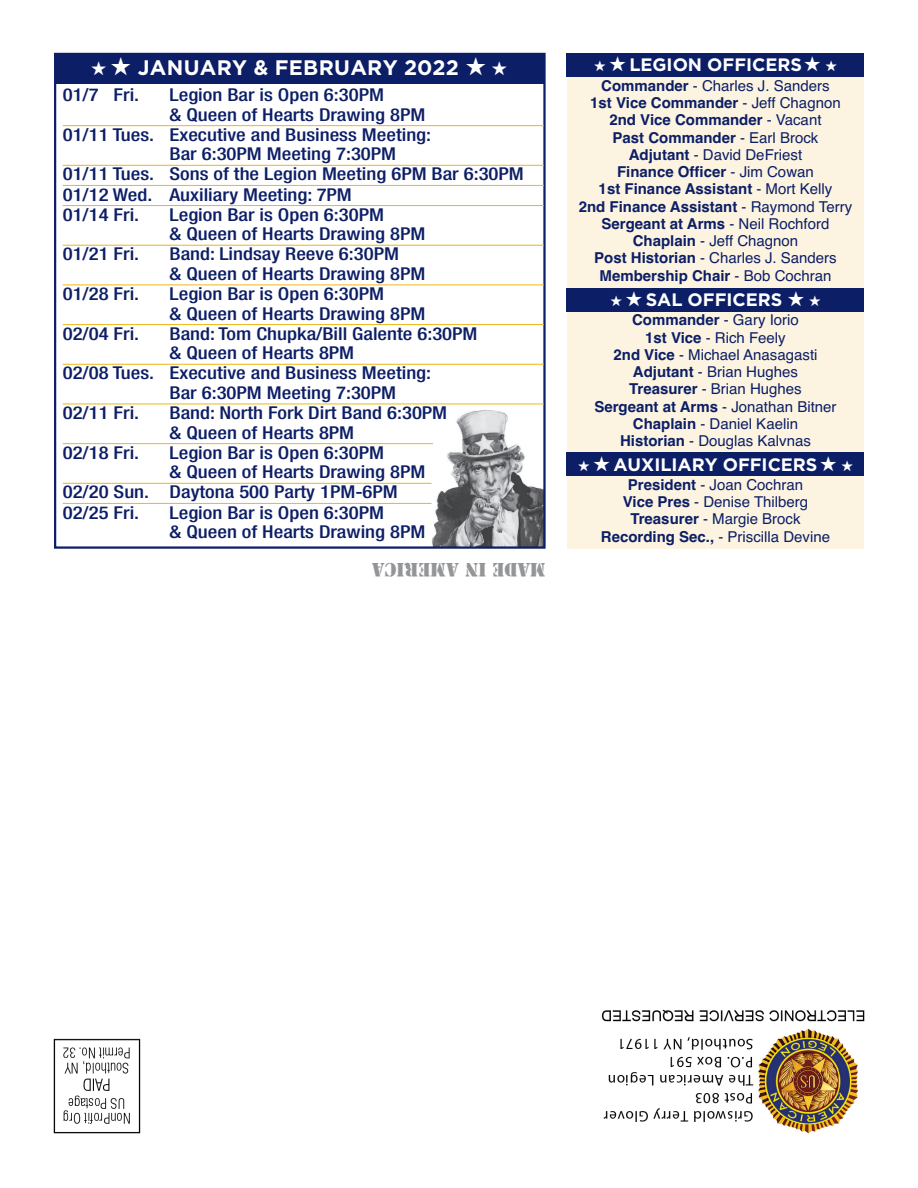
<style>
.page{position:relative;width:918px;height:1188px;background:#fff}
.page>*{position:absolute;margin:0;border:0;box-sizing:border-box;transform-origin:0 0}
.t1{font:700 21px "Gotham";letter-spacing:.015em;color:#fff}
.t2{font:700 18px "Gotham";color:#fff}
.t3{font:18px "Stencil";color:#939598}
.t4{font:500 condensed 17.7px/19.5px "Helvetica Neue";color:#0c1e66;scale:1.17 1}
.t5{font:700 15px/17.2px "Helvetica";color:#0c1e66;text-align:center}
.t6{font:15px/17.2px "Helvetica";color:#0c1e66;text-align:center}
.s1{font-weight:400}
.s2{font-weight:700}
</style>
<div class="page">
<img style="left:426px;top:403px;width:117px;height:143px">
<div style="left:567px;top:55px;width:297px;height:494px;background:#fcf4e0"></div>
<div style="left:567px;top:53px;width:297px;height:24px;background:#0c1e66"></div>
<div style="left:54px;top:54px;width:490px;height:29px;background:#0c1e66"></div>
<img style="left:53px;top:1009px;width:812px;height:125px">
<div style="left:567px;top:452px;width:297px;height:24px;background:#0c1e66"></div>
<div style="left:567px;top:288px;width:297px;height:23px;background:#0c1e66"></div>
<div style="left:54px;top:53px;width:492px;height:496px;border:2px solid #0c1e66"></div>
<hr style="left:63px;top:125px;width:481px;height:1px;background:#edb715">
<hr style="left:63px;top:165px;width:481px;height:1px;background:#edb715">
<hr style="left:63px;top:185px;width:481px;height:1px;background:#edb715">
<hr style="left:63px;top:205px;width:481px;height:1px;background:#edb715">
<hr style="left:63px;top:245px;width:481px;height:1px;background:#edb715">
<hr style="left:63px;top:285px;width:481px;height:1px;background:#edb715">
<hr style="left:63px;top:324px;width:481px;height:1px;background:#edb715">
<hr style="left:63px;top:364px;width:481px;height:1px;background:#edb715">
<hr style="left:63px;top:404px;width:481px;height:1px;background:#edb715">
<hr style="left:63px;top:443px;width:370px;height:1px;background:#edb715">
<hr style="left:63px;top:483px;width:369px;height:1px;background:#edb715">
<hr style="left:63px;top:503px;width:369px;height:1px;background:#edb715">
<p class="t1" style="left:91px;top:56px;width:418px">★ ★ JANUARY &amp; FEBRUARY 2022 ★ ★</p>
<p class="t2" style="left:594px;top:54px;width:245px">★ ★ LEGION OFFICERS★ ★</p>
<p class="t4" style="left:63px;top:87px;width:67px">01/7 Fri.</p>
<p class="t4" style="left:170px;top:87px;width:185px">Legion Bar is Open 6:30PM</p>
<p class="t4" style="left:170px;top:106px;width:220px">&amp; Queen of Hearts Drawing 8PM</p>
<p class="t4" style="left:63px;top:126px;width:316px">01/11 Tues. Executive and Business Meeting:</p>
<p class="t4" style="left:170px;top:146px;width:195px">Bar 6:30PM Meeting 7:30PM</p>
<p class="t4" style="left:63px;top:166px;width:396px">01/11 Tues. Sons of the Legion Meeting 6PM Bar 6:30PM</p>
<p class="t4" style="left:63px;top:186px;width:249px">01/12 Wed. Auxiliary Meeting: 7PM</p>
<p class="t4" style="left:63px;top:206px;width:67px">01/14 Fri.</p>
<p class="t4" style="left:170px;top:206px;width:220px">Legion Bar is Open 6:30PM<br>&amp; Queen of Hearts Drawing 8PM</p>
<p class="t4" style="left:63px;top:246px;width:67px">01/21 Fri.</p>
<p class="t4" style="left:170px;top:246px;width:220px">Band: Lindsay Reeve 6:30PM<br>&amp; Queen of Hearts Drawing 8PM</p>
<p class="t4" style="left:63px;top:286px;width:67px">01/28 Fri.</p>
<p class="t4" style="left:170px;top:286px;width:220px">Legion Bar is Open 6:30PM<br>&amp; Queen of Hearts Drawing 8PM</p>
<p class="t4" style="left:63px;top:325px;width:67px">02/04 Fri.</p>
<p class="t4" style="left:170px;top:325px;width:265px">Band: Tom Chupka/Bill Galente 6:30PM</p>
<p class="t4" style="left:170px;top:345px;width:159px">&amp; Queen of Hearts 8PM</p>
<p class="t4" style="left:63px;top:365px;width:316px">02/08 Tues. Executive and Business Meeting:</p>
<p class="t4" style="left:170px;top:385px;width:195px">Bar 6:30PM Meeting 7:30PM</p>
<p class="t4" style="left:63px;top:405px;width:67px">02/11 Fri.</p>
<p class="t4" style="left:170px;top:405px;width:239px">Band: North Fork Dirt Band 6:30PM &amp; Queen of Hearts 8PM</p>
<p class="t4" style="left:63px;top:444px;width:67px">02/18 Fri.</p>
<p class="t4" style="left:170px;top:444px;width:185px">Legion Bar is Open 6:30PM</p>
<p class="t4" style="left:170px;top:464px;width:220px">&amp; Queen of Hearts Drawing 8PM</p>
<p class="t4" style="left:63px;top:484px;width:288px">02/20 Sun. Daytona 500 Party 1PM-6PM</p>
<p class="t4" style="left:63px;top:504px;width:67px">02/25 Fri.</p>
<p class="t4" style="left:170px;top:504px;width:220px">Legion Bar is Open 6:30PM<br>&amp; Queen of Hearts Drawing 8PM</p>
<p class="t3" style="left:546px;top:580px;width:175px;rotate:-180deg">M A D E NI A M E R CI A</p>
<p class="t5" style="left:579px;top:77px;width:275px">Commander <span class="s1">- Charles J. Sanders<br></span>1st Vice Commander <span class="s1">- Jeff Chagnon<br></span>2nd Vice Commander <span class="s1">- Vacant<br></span>Past Commander <span class="s1">- Earl Brock<br></span>Adjutant <span class="s1">- David DeFriest<br></span>Finance Officer <span class="s1">- Jim Cowan<br></span>1st Finance Assistant <span class="s1">- Mort Kelly<br></span>2nd Finance Assistant <span class="s1">- Raymond Terry<br></span>Sergeant at Arms <span class="s1">- Neil Rochford<br></span>Chaplain <span class="s1">- Jeff Chagnon<br></span>Post Historian <span class="s1">- Charles J. Sanders<br></span>Membership Chair <span class="s1">- Bob Cochran</span></p>
<p class="t6" style="left:594px;top:311px;width:244px"><span class="s2">Commander</span> - Gary Iorio<br><span class="s2">1st Vice</span> - Rich Feely<br><span class="s2">2nd Vice</span> - Michael Anasagasti<br><span class="s2">Adjutant</span> - Brian Hughes<br><span class="s2">Treasurer</span> - Brian Hughes<br><span class="s2">Sergeant at Arms</span> - Jonathan Bitner<br><span class="s2">Chaplain</span> - Daniel Kaelin<br><span class="s2">Historian</span> - Douglas Kalvnas</p>
<p class="t2" style="left:610px;top:289px;width:212px">★ ★ SAL OFFICERS ★ ★</p>
<p class="t2" style="left:578px;top:454px;width:277px">★ ★ AUXILIARY OFFICERS★ ★</p>
<p class="t6" style="left:601px;top:476px;width:231px"><span class="s2">President</span> - Joan Cochran<br><span class="s2">Vice Pres</span> - Denise Thilberg<br><span class="s2">Treasurer</span> - Margie Brock<br><span class="s2">Recording Sec.,</span> - Priscilla Devine</p>
</div>
